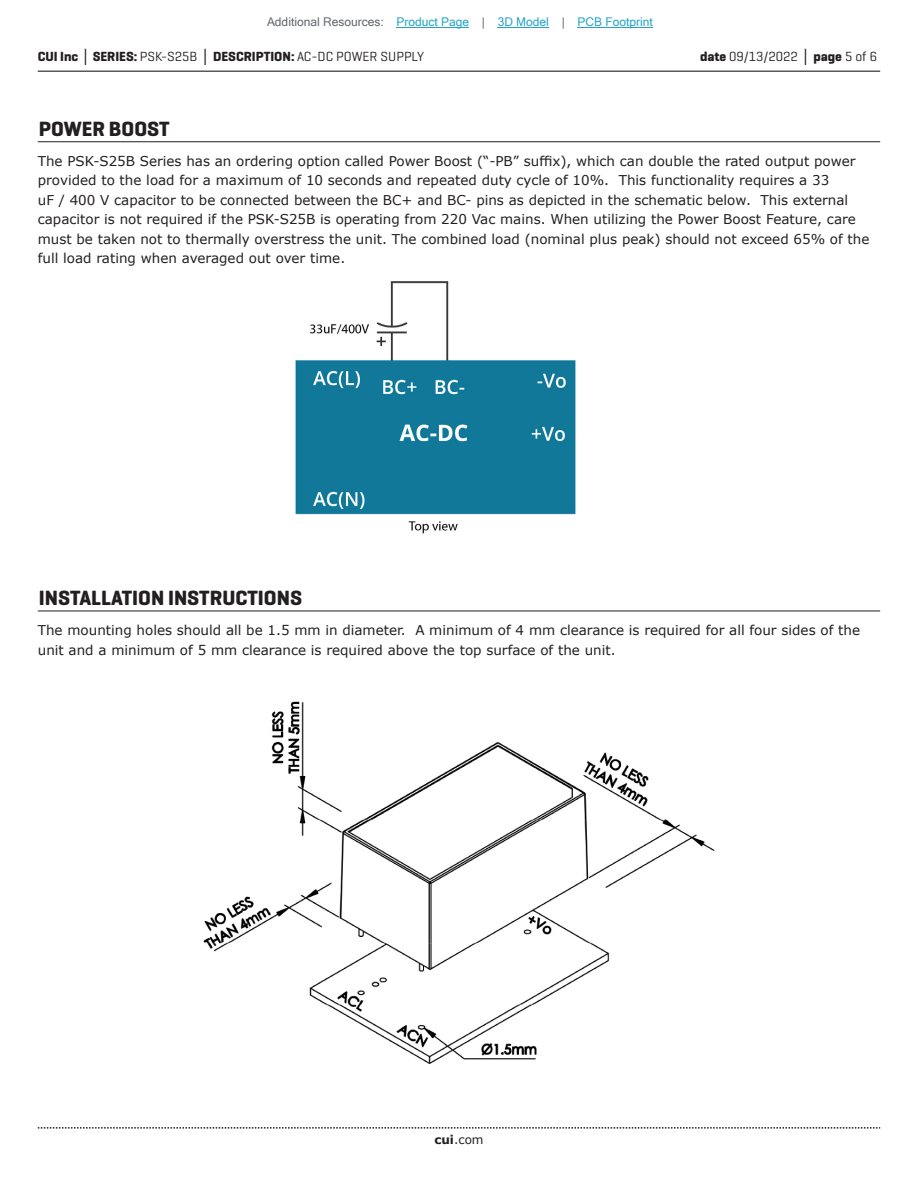
<style>
.page{position:relative;width:918px;height:1188px;background:#fff}
.page>*{position:absolute;margin:0;border:0;box-sizing:border-box;transform-origin:0 0}
.t1{font:700 21px "Geogrotesque";color:#231f20}
.t2{font:13.5px/19.5px "Verdana";color:#231f20}
.t3{font:700 13.5px "Geogrotesque";color:#231f20}
.t4{font:13.5px "Geogrotesque";color:#231f20}
.t5{font:12px "Microsoft Sans Serif";color:#23a4c6}
.t6{font:12px "Verdana";color:#231f20}
.s1{color:#63676b}
.s2{font-family:"Verdana"}
.s3{font-weight:400}
.s4{font-weight:700}
.s5{font-family:"Verdana";font-weight:700}
</style>
<div class="page">
<hr style="left:38px;top:71px;width:842px;height:1px;background:#231f20">
<svg style="left:38px;top:1127px;width:842px;height:2px"></svg>
<hr style="left:38px;top:611px;width:842px;height:1px;background:#231f20">
<img style="left:203px;top:701px;width:512px;height:363px">
<hr style="left:38px;top:141px;width:842px;height:1px;background:#231f20">
<img style="left:295px;top:281px;width:281px;height:253px">
<hr style="left:397px;top:27px;width:72px;height:1px;background:#23a4c6">
<hr style="left:498px;top:27px;width:51px;height:1px;background:#23a4c6">
<hr style="left:578px;top:27px;width:75px;height:1px;background:#23a4c6">
<p class="t5" style="left:267px;top:15px;width:387px"><span class="s1">Additional Resources:</span> Product Page <span class="s1">|</span> 3D Model <span class="s1">|</span> PCB Footprint</p>
<p class="t3" style="left:38px;top:48px;width:388px">CUI Inc <span class="s2">│</span> SERIES: <span class="s3">PSK-S25B</span> <span class="s2">│</span> DESCRIPTION: <span class="s3">AC-DC POWER SUPPLY</span></p>
<p class="t4" style="left:700px;top:48px;width:179px"><span class="s4">date</span> 09/13/2022 <span class="s5">│</span> <span class="s4">page</span> 5 of 6</p>
<h1 class="t1" style="left:39px;top:116px;width:132px">POWER BOOST</h1>
<p class="t2" style="left:38px;top:151px;width:833px">The PSK-S25B Series has an ordering option called Power Boost (“-PB” suffix), which can double the rated output power provided to the load for a maximum of 10 seconds and repeated duty cycle of 10%. This functionality requires a 33<br>uF / 400 V capacitor to be connected between the BC+ and BC- pins as depicted in the schematic below. This external capacitor is not required if the PSK-S25B is operating from 220 Vac mains. When utilizing the Power Boost Feature, care must be taken not to thermally overstress the unit. The combined load (nominal plus peak) should not exceed 65% of the full load rating when averaged out over time.</p>
<h1 class="t1" style="left:39px;top:585px;width:265px">INSTALLATION INSTRUCTIONS</h1>
<p class="t2" style="left:38px;top:620px;width:824px">The mounting holes should all be 1.5 mm in diameter. A minimum of 4 mm clearance is required for all four sides of the unit and a minimum of 5 mm clearance is required above the top surface of the unit.</p>
<p class="t6" style="left:434px;top:1131px;width:51px"><span class="s4">cui</span>.com</p>
</div>
